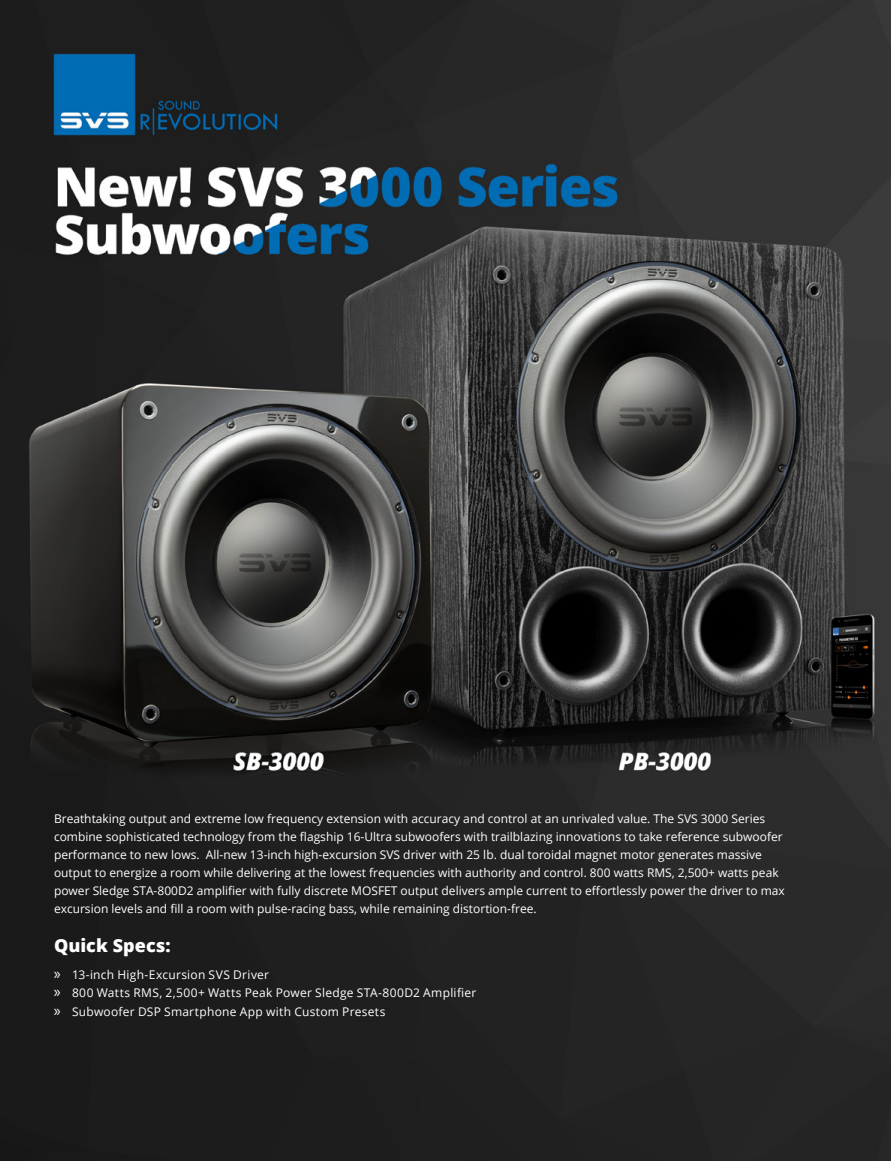
<style>
.page{position:relative;width:891px;height:1161px;background:#fff}
.page>*{position:absolute;margin:0;border:0;box-sizing:border-box;transform-origin:0 0}
.t1{font:800 18px "Open Sans";letter-spacing:.005em;color:#fff}
.t2{font:12px/18px "Open Sans";color:#fff}
.t3{font:12px/18.8px "Open Sans";letter-spacing:.02em;color:#fff}
.s1{font-family:"Myriad Pro";font-size:16.5px}
</style>
<div class="page">
<img style="left:0;top:0;width:891px;height:1161px">
<p class="t2" style="left:54px;top:809px;width:732px">Breathtaking output and extreme low frequency extension with accuracy and control at an unrivaled value. The SVS 3000 Series combine sophisticated technology from the flagship 16-Ultra subwoofers with trailblazing innovations to take reference subwoofer performance to new lows. All-new 13-inch high-excursion SVS driver with 25 lb. dual toroidal magnet motor generates massive output to energize a room while delivering at the lowest frequencies with authority and control. 800 watts RMS, 2,500+ watts peak power Sledge STA-800D2 amplifier with fully discrete MOSFET output delivers ample current to effortlessly power the driver to max excursion levels and fill a room with pulse-racing bass, while remaining distortion-free.</p>
<h1 class="t1" style="left:54px;top:932px;width:118px">Quick Specs:</h1>
<p class="t3" style="left:54px;top:965px;width:424px"><span class="s1">»</span> 13-inch High-Excursion SVS Driver<br><span class="s1">»</span> 800 Watts RMS, 2,500+ Watts Peak Power Sledge STA-800D2 Amplifier <span class="s1">»</span> Subwoofer DSP Smartphone App with Custom Presets</p>
</div>
